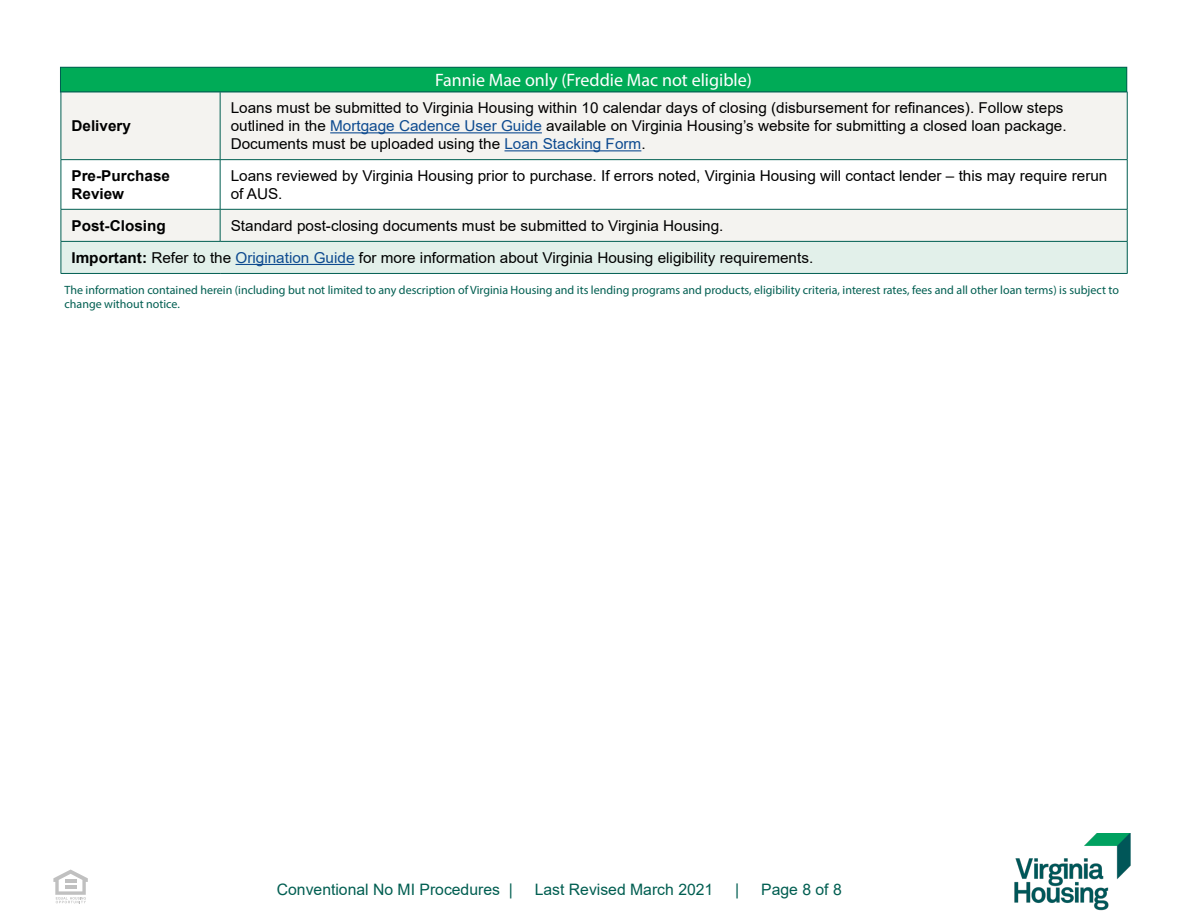
<style>
.page{position:relative;width:1188px;height:918px;background:#fff}
.page>*{position:absolute;margin:0;border:0;box-sizing:border-box;transform-origin:0 0}
.t1{font:18px "Myriad Pro";color:#fff}
.t2{font:15.75px "Arial";color:#005e51}
.t3{font:15px/18px "Arial";color:#000}
.t4{font:700 15px/18px "Arial";color:#000}
.t5{font:12px/14.4px "Myriad Pro";color:#005e51}
.s1{color:#0e4b90}
.s2{font-weight:700}
</style>
<div class="page">
<div style="left:60px;top:67px;width:1067px;height:25px;background:#00ab57"></div>
<div style="left:60px;top:67px;width:1067px;height:25px;border:1px solid #005e51"></div>
<img style="left:1014px;top:833px;width:117px;height:78px">
<svg style="left:53px;top:870px;width:35px;height:33px"></svg>
<svg style="left:62px;top:93px;width:1065px;height:148px;fill:#f4f3f0"></svg>
<div style="left:61px;top:241px;width:1066px;height:32px;background:#e2f0ea"></div>
<hr style="left:61px;top:242px;width:1px;height:31px;background:#005e51">
<hr style="left:1127px;top:242px;width:1px;height:31px;background:#005e51">
<hr style="left:61px;top:273px;width:159px;height:1px;background:#005e51">
<hr style="left:220px;top:273px;width:907px;height:1px;background:#005e51">
<hr style="left:61px;top:92px;width:159px;height:1px;background:#005e51">
<hr style="left:61px;top:92px;width:1px;height:67px;background:#005e51">
<hr style="left:220px;top:92px;width:907px;height:1px;background:#005e51">
<hr style="left:220px;top:92px;width:1px;height:67px;background:#005e51">
<hr style="left:1127px;top:92px;width:1px;height:67px;background:#005e51">
<hr style="left:61px;top:159px;width:159px;height:1px;background:#005e51">
<hr style="left:61px;top:160px;width:1px;height:49px;background:#005e51">
<hr style="left:220px;top:159px;width:907px;height:1px;background:#005e51">
<hr style="left:220px;top:160px;width:1px;height:49px;background:#005e51">
<hr style="left:1127px;top:160px;width:1px;height:49px;background:#005e51">
<hr style="left:61px;top:209px;width:159px;height:1px;background:#005e51">
<hr style="left:61px;top:209px;width:1px;height:32px;background:#005e51">
<hr style="left:220px;top:209px;width:907px;height:1px;background:#005e51">
<hr style="left:220px;top:209px;width:1px;height:32px;background:#005e51">
<hr style="left:1127px;top:209px;width:1px;height:32px;background:#005e51">
<hr style="left:61px;top:241px;width:159px;height:1px;background:#005e51">
<hr style="left:220px;top:241px;width:907px;height:1px;background:#005e51">
<hr style="left:330px;top:132px;width:212px;height:1px;background:#0e4b90">
<hr style="left:505px;top:150px;width:136px;height:1px;background:#0e4b90">
<hr style="left:236px;top:264px;width:119px;height:1px;background:#0e4b90">
<p class="t4" style="left:71px;top:117px;width:61px">Delivery</p>
<p class="t1" style="left:435px;top:69px;width:318px">Fannie Mae only (Freddie Mac not eligible)</p>
<p class="t3" style="left:231px;top:99px;width:837px">Loans must be submitted to Virginia Housing within 10 calendar days of closing (disbursement for refinances). Follow steps outlined in the <span class="s1">Mortgage Cadence User Guide</span> available on Virginia Housing’s website for submitting a closed loan package.<br>Documents must be uploaded using the <span class="s1">Loan Stacking Form</span>.</p>
<p class="t4" style="left:71px;top:167px;width:100px">Pre-Purchase<br>Review</p>
<p class="t3" style="left:231px;top:167px;width:878px">Loans reviewed by Virginia Housing prior to purchase. If errors noted, Virginia Housing will contact lender – this may require rerun of AUS.</p>
<p class="t4" style="left:71px;top:217px;width:96px">Post-Closing</p>
<p class="t3" style="left:71px;top:209px;width:743px;line-height:32.1px;text-indent:159px">Standard post-closing documents must be submitted to Virginia Housing.<br><span class="s2">Important:</span> Refer to the <span class="s1">Origination Guide</span> for more information about Virginia Housing eligibility requirements.</p>
<p class="t5" style="left:65px;top:282px;width:1056px">The information contained herein (including but not limited to any description of Virginia Housing and its lending programs and products, eligibility criteria, interest rates, fees and all other loan terms) is subject to change without notice.</p>
<p class="t2" style="left:277px;top:879px;width:238px">Conventional No MI Procedures |</p>
<p class="t2" style="left:535px;top:879px;width:180px">Last Revised March 2021</p>
<p class="t2" style="left:735px;top:879px;width:6px">|</p>
<p class="t2" style="left:761px;top:879px;width:82px">Page 8 of 8</p>
</div>
